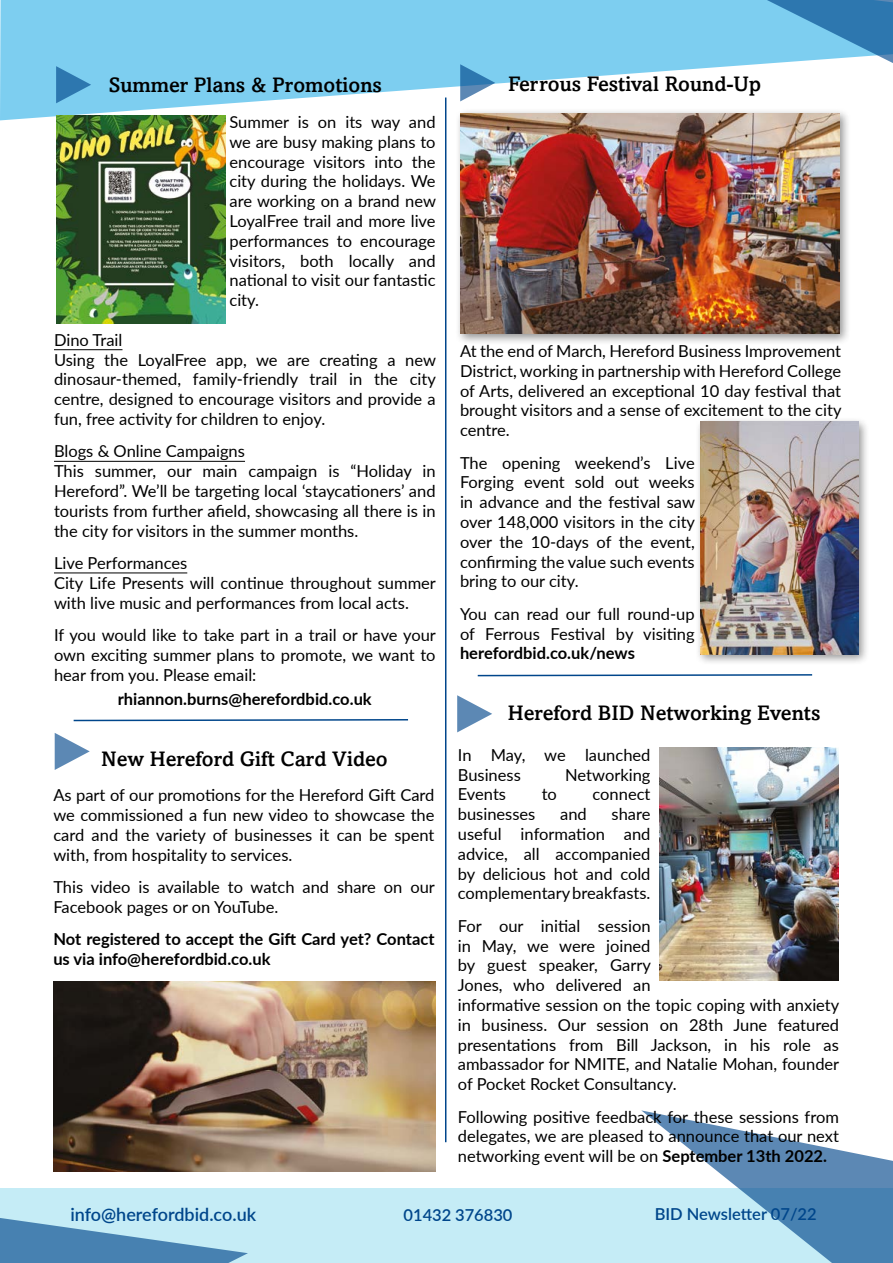
<style>
.page{position:relative;width:893px;height:1263px;background:#fff}
.page>*{position:absolute;margin:0;border:0;box-sizing:border-box;transform-origin:0 0}
.t1{font:500 21px "Amasis";color:#000}
.t2{font:600 18px "Lato";color:#00468b}
.t3{font:16.5px/19.8px "Lato";color:#000;text-align:justify}
.t4{font:700 16.5px/19.8px "Lato";color:#000}
.t5{font:600 16.5px "Lato";color:#00468b}
.s1{font-weight:700}
</style>
<div class="page">
<hr style="left:54px;top:349px;width:68px;height:1px;background:#000">
<hr style="left:54px;top:461px;width:191px;height:1px;background:#000">
<hr style="left:54px;top:573px;width:133px;height:1px;background:#000">
<div style="left:0;top:1188px;width:893px;height:75px;background:#c5ecf6"></div>
<svg style="left:0;top:1218px;width:248px;height:45px"></svg>
<svg style="left:641px;top:1110px;width:252px;height:153px"></svg>
<svg style="left:0;top:0;width:695px;height:120px;fill:#7dcef0"></svg>
<svg style="left:695px;top:0;width:198px;height:69px;background:#73bade"></svg>
<img style="left:56px;top:115px;width:169px;height:208px">
<hr style="left:445px;top:98px;width:1px;height:1044px;background:#00468b">
<svg style="left:56px;top:66px;width:35px;height:37px"></svg>
<div style="left:454px;top:108px;width:396px;height:238px;background:#000;opacity:.43"></div>
<img style="left:460px;top:113px;width:379px;height:221px">
<svg style="left:460px;top:64px;width:35px;height:37px"></svg>
<svg style="left:73px;top:719px;width:336px;height:3px"></svg>
<svg style="left:477px;top:674px;width:336px;height:3px"></svg>
<svg style="left:55px;top:733px;width:35px;height:37px"></svg>
<img style="left:53px;top:981px;width:383px;height:190px">
<div style="left:694px;top:416px;width:175px;height:250px;background:#000;opacity:.43"></div>
<img style="left:700px;top:422px;width:158px;height:232px">
<svg style="left:457px;top:695px;width:35px;height:37px"></svg>
<img style="left:659px;top:747px;width:179px;height:233px">
<p class="t1" style="left:109px;top:72px;width:275px">Summer Plans &amp; Promotions</p>
<p class="t3" style="left:229px;top:111px;width:208px">Summer is on its way and we are busy making plans to encourage visitors into the city during the holidays. We are working on a brand new LoyalFree trail and more live performances to encourage visitors, both locally and national to visit our fantastic city.</p>
<p class="t3" style="left:54px;top:329px;width:383px;text-align:left">Dino Trail<br>Using the LoyalFree app, we are creating a new dinosaur-themed, family-friendly trail in the city centre, designed to encourage visitors and provide a fun, free activity for children to enjoy.</p>
<p class="t3" style="left:54px;top:441px;width:383px;text-align:left">Blogs &amp; Online Campaigns<br>This summer, our main campaign is “Holiday in Hereford”. We’ll be targeting local ‘staycationers’ and tourists from further afield, showcasing all there is in the city for visitors in the summer months.</p>
<p class="t3" style="left:54px;top:552px;width:383px;text-align:left">Live Performances<br>City Life Presents will continue throughout summer with live music and performances from local acts.</p>
<p class="t3" style="left:54px;top:624px;width:383px">If you would like to take part in a trail or have your own exciting summer plans to promote, we want to hear from you. Please email:</p>
<p class="t4" style="left:118px;top:688px;width:255px">rhiannon.burns@herefordbid.co.uk</p>
<p class="t1" style="left:101px;top:746px;width:288px">New Hereford Gift Card Video</p>
<p class="t3" style="left:53px;top:785px;width:383px">As part of our promotions for the Hereford Gift Card we commissioned a fun new video to showcase the card and the variety of businesses it can be spent with, from hospitality to services.</p>
<p class="t3" style="left:53px;top:876px;width:383px">This video is available to watch and share on our<br>Facebook pages or on YouTube.</p>
<p class="t4" style="left:53px;top:928px;width:383px">Not registered to accept the Gift Card yet? Contact us via info@herefordbid.co.uk</p>
<p class="t1" style="left:508px;top:71px;width:255px">Ferrous Festival Round-Up</p>
<p class="t3" style="left:460px;top:340px;width:383px">At the end of March, Hereford Business Improvement District, working in partnership with Hereford College of Arts, delivered an exceptional 10 day festival that brought visitors and a sense of excitement to the city centre.</p>
<p class="t3" style="left:460px;top:452px;width:237px">The opening weekend’s Live Forging event sold out weeks in advance and the festival saw over 148,000 visitors in the city over the 10-days of the event, confirming the value such events bring to our city.</p>
<p class="t3" style="left:460px;top:603px;width:236px">You can read our full round-up of Ferrous Festival by visiting</p>
<p class="t4" style="left:460px;top:643px;width:176px">herefordbid.co.uk/news</p>
<p class="t1" style="left:508px;top:700px;width:314px">Hereford BID Networking Events</p>
<p class="t3" style="left:458px;top:744px;width:194px">In May, we launched<br>Business</p>
<p class="t3" style="left:565px;top:764px;width:87px">Networking</p>
<p class="t3" style="left:458px;top:784px;width:50px">Events</p>
<p class="t3" style="left:542px;top:784px;width:17px">to</p>
<p class="t3" style="left:592px;top:784px;width:59px">connect</p>
<p class="t3" style="left:458px;top:804px;width:79px">businesses</p>
<p class="t3" style="left:560px;top:804px;width:28px">and</p>
<p class="t3" style="left:458px;top:804px;width:194px;text-indent:154px">share useful information and advice, all accompanied by delicious hot and cold complementary breakfasts.</p>
<p class="t3" style="left:458px;top:915px;width:383px;text-align:left">For our initial session<br>in May, we were joined<br>by guest speaker, Garry<br>Jones, who delivered an<br>informative session on the topic coping with anxiety in business. Our session on 28th June featured presentations from Bill Jackson, in his role as ambassador for NMITE, and Natalie Mohan, founder of Pocket Rocket Consultancy.</p>
<p class="t3" style="left:458px;top:1106px;width:383px">Following positive feedback for these sessions from delegates, we are pleased to announce that our next networking event will be on <span class="s1">September 13th 2022.</span></p>
<p class="t2" style="left:70px;top:1201px;width:187px">info@herefordbid.co.uk</p>
<p class="t5" style="left:404px;top:1203px;width:110px">01432 376830</p>
<p class="t5" style="left:655px;top:1202px;width:164px">BID Newsletter 07/22</p>
</div>
